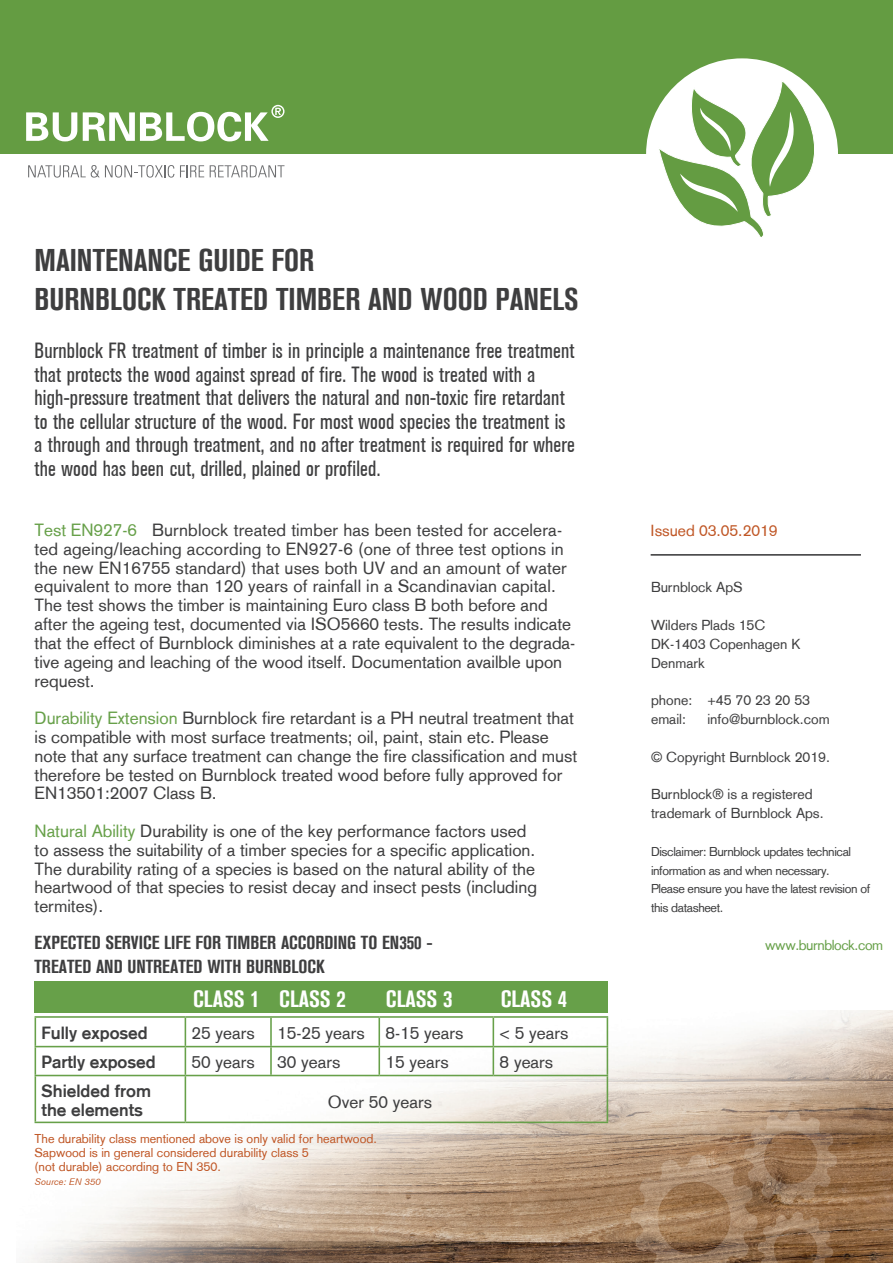
<style>
.page{position:relative;width:893px;height:1263px;background:#fff}
.page>*{position:absolute;margin:0;border:0;box-sizing:border-box;transform-origin:0 0}
.t1{font:700 condensed 31.35px/39.2px "Akzidenz Grotesk BE";color:#3e3e3f}
.t2{font:700 condensed 23.55px "Akzidenz Grotesk BE";color:#fff}
.t3{font:condensed 21.9px/23.5px "Akzidenz Grotesk BE";letter-spacing:.01em;color:#3e3e3f}
.t4{font:700 condensed 18.75px/23.5px "Akzidenz Grotesk BE";color:#3e3e3f}
.t5{font:17.25px/18.8px "Akzidenz Grotesk";color:#3e3e3f}
.t6{font:700 17.25px/18.8px "Akzidenz Grotesk";color:#3e3e3f}
.t7{font:15.6px "Akzidenz Grotesk";color:#c05726}
.t8{font:14.1px/18.8px "Akzidenz Grotesk";color:#3e3e3f}
.t9{font:14.1px "Akzidenz Grotesk";letter-spacing:-.03em;color:#67a049}
.t10{font:12.6px/14.1px "Akzidenz Grotesk";color:#c05726}
.t11{font:12.6px/18.8px "Akzidenz Grotesk";letter-spacing:-.03em;color:#3e3e3f}
.t12{font:italic 9.45px "Akzidenz Grotesk BE";color:#c05726}
.s1{color:#67a049}
</style>
<div class="page">
<svg style="left:28px;top:165px;width:146px;height:13px"></svg>
<svg style="left:180px;top:165px;width:24px;height:12px"></svg>
<svg style="left:210px;top:165px;width:74px;height:12px"></svg>
<div style="left:0;top:0;width:893px;height:154px;background:#649c42"></div>
<svg style="left:26px;top:112px;width:51px;height:29px"></svg>
<svg style="left:83px;top:105px;width:201px;height:36px"></svg>
<div style="left:646px;top:58px;width:192px;height:192px;background:#fff;border-radius:50%"></div>
<svg style="left:657px;top:78px;width:178px;height:159px"></svg>
<hr style="left:651px;top:554px;width:210px;height:2px;background:#3e3e3f">
<img style="left:25px;top:1010px;width:868px;height:253px">
<hr style="left:35px;top:1016px;width:150px;height:2px;background:#67a049">
<hr style="left:185px;top:1016px;width:86px;height:2px;background:#67a049">
<hr style="left:271px;top:1016px;width:108px;height:2px;background:#67a049">
<hr style="left:270px;top:1018px;width:2px;height:28px;background:#67a049">
<hr style="left:379px;top:1016px;width:114px;height:2px;background:#67a049">
<hr style="left:378px;top:1018px;width:2px;height:28px;background:#67a049">
<hr style="left:493px;top:1016px;width:115px;height:2px;background:#67a049">
<hr style="left:35px;top:1046px;width:150px;height:1px;background:#67a049">
<svg style="left:35px;top:1018px;width:1px;height:57px"></svg>
<hr style="left:185px;top:1046px;width:86px;height:1px;background:#67a049">
<svg style="left:185px;top:1018px;width:1px;height:57px"></svg>
<hr style="left:271px;top:1046px;width:108px;height:1px;background:#67a049">
<hr style="left:270px;top:1047px;width:2px;height:28px;background:#67a049">
<hr style="left:379px;top:1046px;width:114px;height:1px;background:#67a049">
<hr style="left:378px;top:1047px;width:2px;height:28px;background:#67a049">
<hr style="left:493px;top:1046px;width:115px;height:1px;background:#67a049">
<svg style="left:493px;top:1018px;width:1px;height:57px"></svg>
<svg style="left:607px;top:1018px;width:1px;height:57px"></svg>
<hr style="left:35px;top:1075px;width:150px;height:1px;background:#67a049">
<hr style="left:35px;top:1076px;width:1px;height:45px;background:#67a049">
<hr style="left:185px;top:1075px;width:86px;height:1px;background:#67a049">
<hr style="left:185px;top:1076px;width:1px;height:45px;background:#67a049">
<hr style="left:271px;top:1075px;width:108px;height:1px;background:#67a049">
<hr style="left:379px;top:1075px;width:114px;height:1px;background:#67a049">
<hr style="left:493px;top:1075px;width:115px;height:1px;background:#67a049">
<hr style="left:607px;top:1076px;width:1px;height:45px;background:#67a049">
<hr style="left:35px;top:1121px;width:150px;height:2px;background:#67a049">
<hr style="left:185px;top:1121px;width:86px;height:2px;background:#67a049">
<hr style="left:271px;top:1121px;width:108px;height:2px;background:#67a049">
<hr style="left:379px;top:1121px;width:114px;height:2px;background:#67a049">
<hr style="left:493px;top:1121px;width:115px;height:2px;background:#67a049">
<div style="left:35px;top:981px;width:573px;height:32px;background:#67a049"></div>
<p class="t1" style="left:35px;top:241px;width:545px">MAINTENANCE GUIDE FOR<br>BURNBLOCK TREATED TIMBER AND WOOD PANELS</p>
<p class="t3" style="left:35px;top:339px;width:542px">Burnblock FR treatment of timber is in principle a maintenance free treatment that protects the wood against spread of fire. The wood is treated with a high-pressure treatment that delivers the natural and non-toxic fire retardant to the cellular structure of the wood. For most wood species the treatment is a through and through treatment, and no after treatment is required for where the wood has been cut, drilled, plained or profiled.</p>
<p class="t5" style="left:35px;top:521px;width:529px"><span class="s1">Test EN927-6</span> Burnblock treated timber has been tested for accelera-</p>
<p class="t7" style="left:651px;top:521px;width:128px">Issued 03.05.2019</p>
<p class="t5" style="left:35px;top:539px;width:542px">ted ageing/leaching according to EN927-6 (one of three test options in the new EN16755 standard) that uses both UV and an amount of water equivalent to more than 120 years of rainfall in a Scandinavian capital.<br>The test shows the timber is maintaining Euro class B both before and after the ageing test, documented via ISO5660 tests. The results indicate that the effect of Burnblock diminishes at a rate equivalent to the degrada&shy;tive ageing and leaching of the wood itself. Documentation availble upon request.</p>
<p class="t5" style="left:35px;top:709px;width:544px"><span class="s1">Durability Extension</span> Burnblock fire retardant is a PH neutral treatment that is compatible with most surface treatments; oil, paint, stain etc. Please note that any surface treatment can change the fire classification and must therefore be tested on Burnblock treated wood before fully approved for EN13501:2007 Class B.</p>
<p class="t5" style="left:35px;top:821px;width:504px"><span class="s1">Natural Ability</span> Durability is one of the key performance factors used to assess the suitability of a timber species for a specific application.<br>The durability rating of a species is based on the natural ability of the heartwood of that species to resist decay and insect pests (including termites).</p>
<p class="t8" style="left:651px;top:578px;width:93px">Burnblock ApS</p>
<p class="t8" style="left:651px;top:616px;width:151px">Wilders Plads 15C<br>DK-1403 Copenhagen K<br>Denmark</p>
<p class="t8" style="left:651px;top:691px;width:160px">phone: +45 70 23 20 53 email:</p>
<p class="t8" style="left:707px;top:710px;width:124px">info@burnblock.com</p>
<p class="t8" style="left:651px;top:747px;width:181px">© Copyright Burnblock 2019.</p>
<p class="t8" style="left:651px;top:785px;width:174px">Burnblock® is a registered trademark of Burnblock Aps.</p>
<p class="t11" style="left:651px;top:842px;width:221px">Disclaimer: Burnblock updates technical information as and when necessary.<br>Please ensure you have the latest revision of this datasheet.</p>
<p class="t9" style="left:765px;top:937px;width:119px">www.burnblock.com</p>
<p class="t4" style="left:35px;top:931px;width:400px">EXPECTED SERVICE LIFE FOR TIMBER ACCORDING TO EN350 -<br>TREATED AND UNTREATED WITH BURNBLOCK</p>
<p class="t2" style="left:193px;top:985px;width:154px">CLASS 1 CLASS 2</p>
<p class="t2" style="left:386px;top:985px;width:68px">CLASS 3</p>
<p class="t2" style="left:501px;top:985px;width:68px">CLASS 4</p>
<p class="t6" style="left:42px;top:1023px;width:108px">Fully exposed</p>
<p class="t5" style="left:192px;top:1023px;width:65px">25 years</p>
<p class="t5" style="left:277px;top:1023px;width:188px">15-25 years 8-15 years</p>
<p class="t5" style="left:500px;top:1023px;width:70px">&lt; 5 years</p>
<p class="t6" style="left:42px;top:1053px;width:116px">Partly exposed</p>
<p class="t5" style="left:192px;top:1053px;width:65px">50 years</p>
<p class="t5" style="left:277px;top:1053px;width:65px">30 years</p>
<p class="t5" style="left:386px;top:1053px;width:65px">15 years</p>
<p class="t5" style="left:500px;top:1053px;width:55px">8 years</p>
<p class="t6" style="left:42px;top:1082px;width:111px">Shielded from the elements</p>
<p class="t5" style="left:328px;top:1092px;width:106px">Over 50 years</p>
<p class="t10" style="left:35px;top:1131px;width:344px">The durability class mentioned above is only valid for heartwood.<br>Sapwood is in general considered durability class 5<br>(not durable) according to EN 350.</p>
<p class="t12" style="left:35px;top:1176px;width:68px">Source: EN 350</p>
</div>
